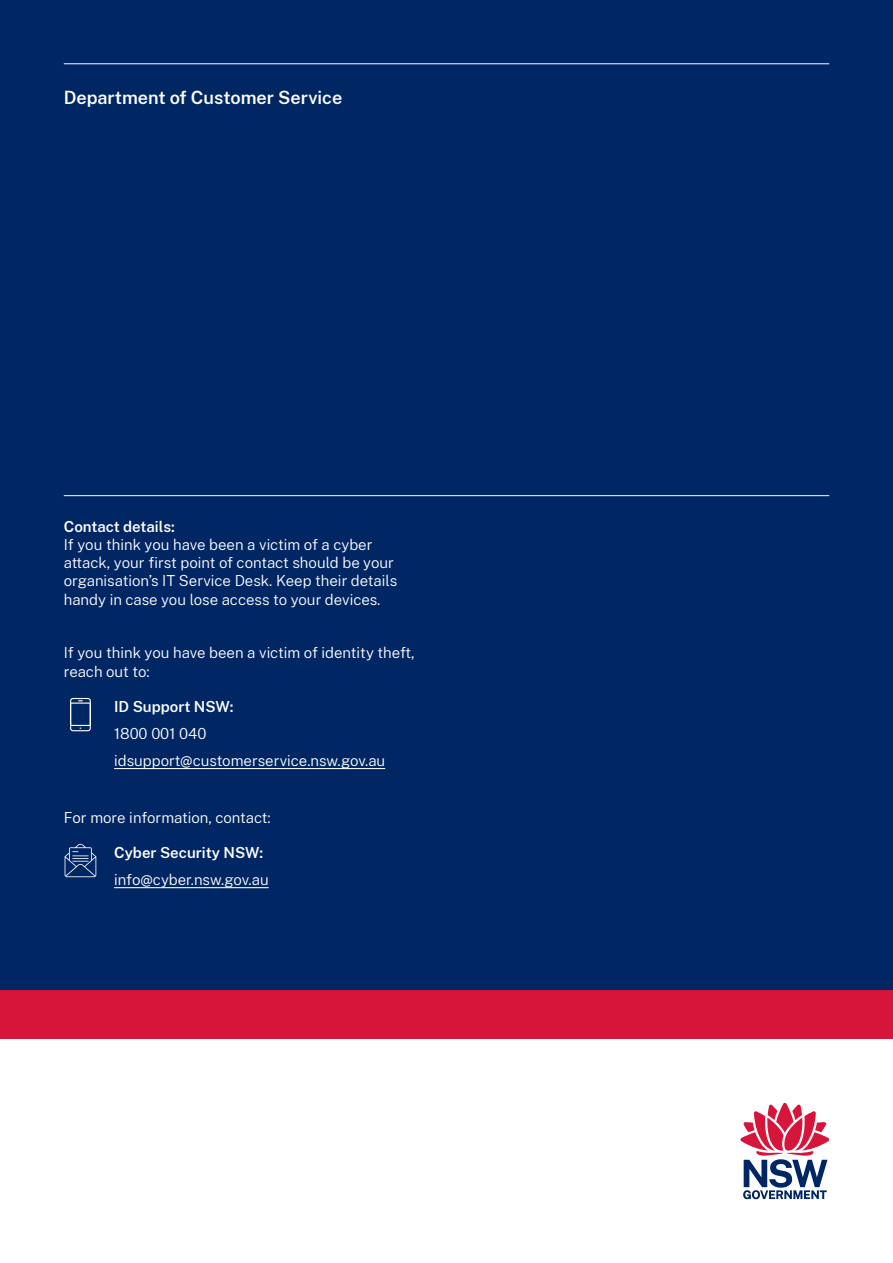
<style>
.page{position:relative;width:893px;height:1263px;background:#fff}
.page>*{position:absolute;margin:0;border:0;box-sizing:border-box;transform-origin:0 0}
.t1{font:600 18px "Public Sans";color:#fff}
.t2{font:300 15px/18.3px "Public Sans";color:#fff}
.t3{font:600 15px "Public Sans";color:#fff}
</style>
<div class="page">
<div style="left:0;top:0;width:893px;height:990px;background:#002664"></div>
<hr style="left:64px;top:63px;width:765px;height:1px;background:#fff">
<div style="left:0;top:990px;width:893px;height:49px;background:#d7153a"></div>
<hr style="left:64px;top:495px;width:765px;height:1px;background:#fff">
<svg style="left:740px;top:1103px;width:89px;height:96px"></svg>
<hr style="left:114px;top:768px;width:271px;height:1px;background:#fff">
<hr style="left:114px;top:887px;width:155px;height:1px;background:#fff">
<svg style="left:70px;top:698px;width:21px;height:33px"></svg>
<svg style="left:65px;top:844px;width:31px;height:33px"></svg>
<p class="t1" style="left:64px;top:85px;width:280px">Department of Customer Service</p>
<p class="t3" style="left:64px;top:515px;width:113px">Contact details:</p>
<p class="t2" style="left:64px;top:535px;width:335px">If you think you have been a victim of a cyber attack, your first point of contact should be your organisation’s IT Service Desk. Keep their details handy in case you lose access to your devices.</p>
<p class="t2" style="left:64px;top:643px;width:352px">If you think you have been a victim of identity theft, reach out to:</p>
<p class="t3" style="left:114px;top:696px;width:121px">ID Support NSW:</p>
<p class="t2" style="left:114px;top:719px;width:273px;line-height:26.8px">1800 001 040 idsupport@customerservice.nsw.gov.au</p>
<p class="t2" style="left:64px;top:807px;width:208px">For more information, contact:</p>
<p class="t3" style="left:114px;top:842px;width:151px">Cyber Security NSW:</p>
<p class="t2" style="left:114px;top:870px;width:156px">info@cyber.nsw.gov.au</p>
</div>
